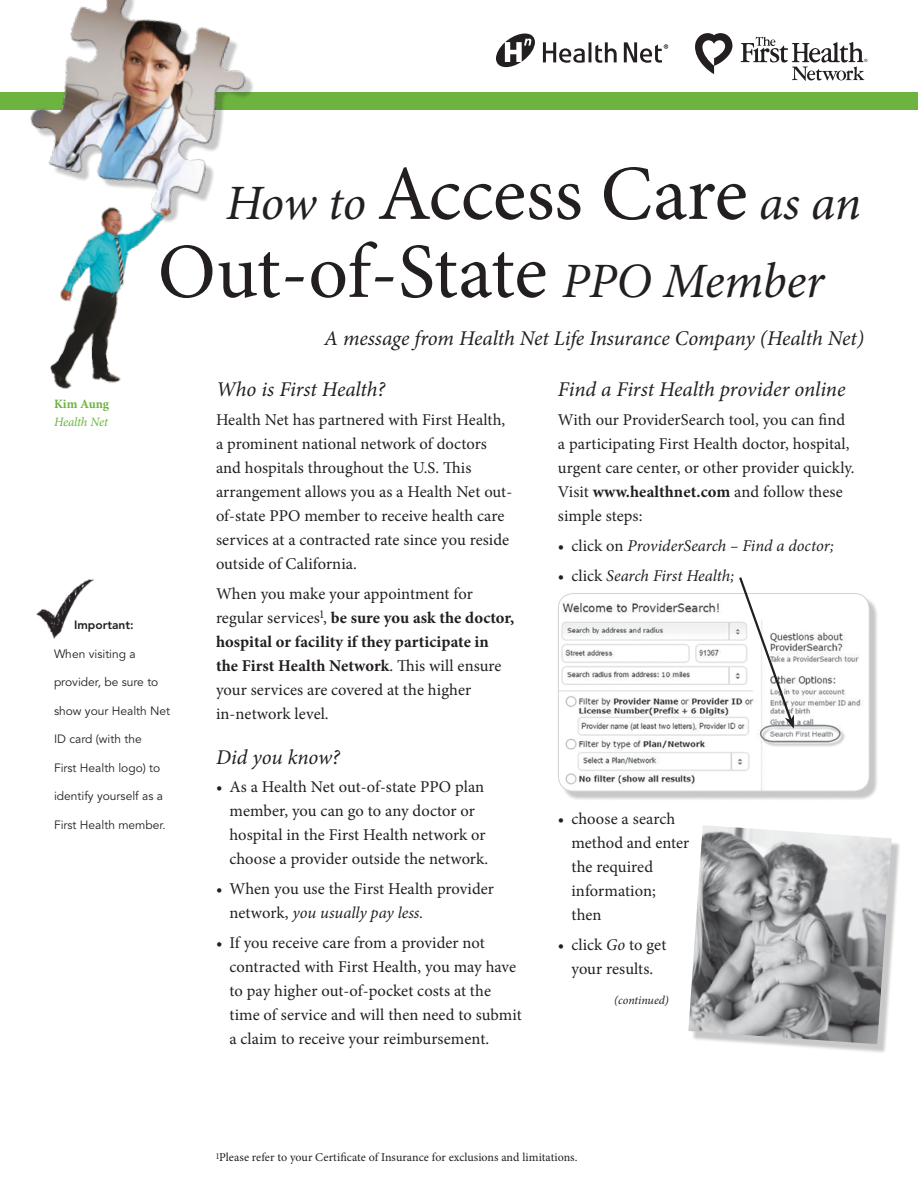
<style>
.page{position:relative;width:918px;height:1188px;background:#fff}
.page>*{position:absolute;margin:0;border:0;box-sizing:border-box;transform-origin:0 0}
.t1{font:78px/78px "Minion Pro";letter-spacing:-.01em;color:#231f20}
.t2{font:italic 21px "Minion Pro";letter-spacing:-.005em;color:#231f20}
.t3{font:16.5px/24px "Minion Pro";color:#231f20}
.t4{font:italic 16.5px "Minion Pro";letter-spacing:-.005em;color:#231f20}
.t5{font:italic 12.75px "Minion Pro";letter-spacing:-.01em;color:#6cb33f}
.t6{font:700 12.75px "Minion Pro";letter-spacing:-.005em;color:#6cb33f}
.t7{font:12px "Avenir LT Std";color:#231f20}
.t8{font:12px "Minion Pro";color:#231f20}
.t9{font:italic 12px "Minion Pro";letter-spacing:-.005em;color:#231f20}
.t10{font:800 12px "Avenir LT Std";color:#231f20}
.s1{font-style:italic;font-size:49.5px}
.s2{font-weight:700}
.s3{font-style:italic}
.s4{font-style:normal}
</style>
<div class="page">
<div style="left:0;top:92px;width:918px;height:18px;background:#6cb33f"></div>
<img style="left:30px;top:0;width:223px;height:201px">
<img style="left:45px;top:199px;width:134px;height:190px">
<svg style="left:496px;top:34px;width:39px;height:33px"></svg>
<svg style="left:543px;top:42px;width:74px;height:21px"></svg>
<svg style="left:624px;top:42px;width:44px;height:21px"></svg>
<img style="left:36px;top:579px;width:58px;height:60px">
<div style="left:692px;top:828px;width:209px;height:226px;background:#231f20;opacity:.25"></div>
<img style="left:688px;top:825px;width:204px;height:219px">
<div style="left:561px;top:596px;width:318px;height:205px;background:#231f20;opacity:.25"></div>
<img style="left:558px;top:595px;width:309px;height:196px">
<div style="left:558px;top:593px;width:312px;height:198px;border:1px solid #d1d3d4;border-radius:15px"></div>
<svg style="left:737px;top:577px;width:57px;height:152px"></svg>
<svg style="left:695px;top:33px;width:37px;height:41px"></svg>
<svg style="left:741px;top:37px;width:126px;height:44px"></svg>
<h1 class="t1" style="left:158px;top:155px;width:705px;text-indent:68px"><span class="s1">How to</span> Access Care <span class="s1">as an<br></span>Out-of-State <span class="s1">PPO Member</span></h1>
<p class="t2" style="left:324px;top:324px;width:541px">A message from Health Net Life Insurance Company (Health Net)</p>
<p class="t6" style="left:54px;top:395px;width:57px">Kim Aung</p>
<p class="t5" style="left:54px;top:413px;width:55px">Health Net</p>
<p class="t10" style="left:74px;top:618px;width:61px">Important:</p>
<p class="t7" style="left:54px;top:647px;width:83px">When visiting a</p>
<p class="t7" style="left:54px;top:675px;width:106px">provider, be sure to</p>
<p class="t7" style="left:54px;top:704px;width:118px">show your Health Net</p>
<p class="t7" style="left:54px;top:732px;width:89px">ID card (with the</p>
<p class="t7" style="left:54px;top:761px;width:108px">First Health logo) to</p>
<p class="t7" style="left:54px;top:789px;width:111px">identify yourself as a</p>
<p class="t7" style="left:54px;top:818px;width:113px">First Health member.</p>
<p class="t2" style="left:216px;top:375px;width:171px">Who is First Health?</p>
<p class="t3" style="left:216px;top:408px;width:298px">Health Net has partnered with First Health, a prominent national network of doctors and hospitals throughout the U.S. This arrangement allows you as a Health Net out&shy;of-state PPO member to receive health care services at a contracted rate since you reside outside of California.</p>
<p class="t3" style="left:216px;top:582px;width:300px">When you make your appointment for regular services<sup>1</sup>, <span class="s2">be sure you ask the doctor, hospital or facility if they participate in the First Health Network</span>. This will ensure your services are covered at the higher in-network level.</p>
<p class="t2" style="left:216px;top:743px;width:125px">Did you know?</p>
<p class="t3" style="left:229px;top:775px;width:260px;text-indent:-13px">• As a Health Net out-of-state PPO plan member, you can go to any doctor or hospital in the First Health network or choose a provider outside the network.</p>
<p class="t3" style="left:229px;top:877px;width:266px;text-indent:-13px">• When you use the First Health provider network, <span class="s3">you usually pay less.</span></p>
<p class="t3" style="left:229px;top:931px;width:294px;text-indent:-13px">• If you receive care from a provider not contracted with First Health, you may have to pay higher out-of-pocket costs at the time of service and will then need to submit a claim to receive your reimbursement.</p>
<p class="t2" style="left:558px;top:375px;width:289px">Find a First Health provider online</p>
<p class="t3" style="left:558px;top:408px;width:298px">With our ProviderSearch tool, you can find a participating First Health doctor, hospital, urgent care center, or other provider quickly.<br>Visit <span class="s2">www.healthnet.com</span> and follow these simple steps:</p>
<p class="t4" style="left:558px;top:534px;width:278px"><span class="s4">• click on</span> ProviderSearch – Find a doctor;</p>
<p class="t4" style="left:558px;top:564px;width:178px"><span class="s4">• click</span> Search First Health;</p>
<p class="t3" style="left:571px;top:807px;width:119px;text-indent:-13px">• choose a search method and enter the required information; then</p>
<p class="t3" style="left:558px;top:933px;width:110px;text-align:center">• click <span class="s3">Go</span> to get your results.</p>
<p class="t9" style="left:614px;top:992px;width:56px">(continued)</p>
<p class="t8" style="left:216px;top:1149px;width:363px"><sup>1</sup>Please refer to your Certificate of Insurance for exclusions and limitations.</p>
</div>
